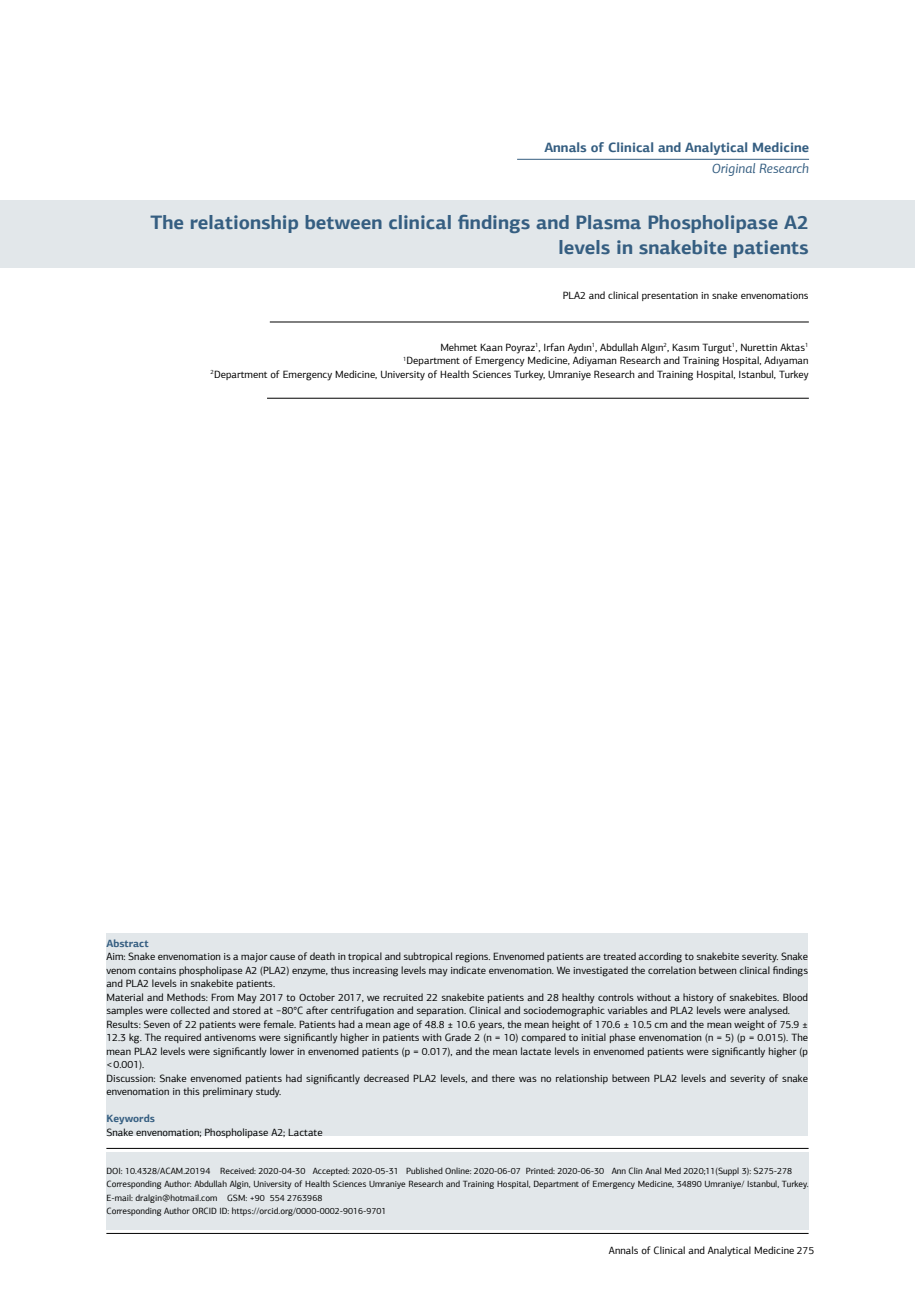
<style>
.page{position:relative;width:915px;height:1306px;background:#fff}
.page>*{position:absolute;margin:0;border:0;box-sizing:border-box;transform-origin:0 0}
.t1{font:700 19.5px/25.5px "PF Agora Sans Pro";color:#355e81;text-align:right}
.t2{font:700 13.5px "PF Agora Sans Pro";color:#355e81}
.t3{font:italic 13.5px "PF Agora Sans Pro";color:#355e81}
.t4{font:10.5px/13.5px "PF Agora Sans Pro";color:#000;text-align:right}
.t5{font:700 10.5px "PF Agora Sans Pro";color:#355e81}
.t6{font:9px/13.5px "PF Agora Sans Pro";color:#000}
</style>
<div class="page">
<hr style="left:106px;top:1233px;width:702px;height:1px;background:#000">
<div style="left:0;top:200px;width:914px;height:68px;background:#e2e7ea"></div>
<hr style="left:106px;top:1148px;width:702px;height:1px;background:#000">
<hr style="left:270px;top:322px;width:538px;height:1px;background:#000">
<hr style="left:267px;top:398px;width:541px;height:1px;background:#000">
<hr style="left:517px;top:159px;width:291px;height:1px;background:#355e81">
<div style="left:106px;top:1151px;width:702px;height:78px;background:#e2e7ea"></div>
<div style="left:106px;top:933px;width:701px;height:202px;background:#e2e7ea"></div>
<p class="t2" style="left:544px;top:139px;width:266px">Annals of Clinical and Analytical Medicine</p>
<p class="t3" style="left:711px;top:160px;width:99px">Original Research</p>
<h1 class="t1" style="left:150px;top:209px;width:659px">The relationship between clinical findings and Plasma Phospholipase A2 levels in snakebite patients</h1>
<p class="t4" style="left:562px;top:288px;width:247px">PLA2 and clinical presentation in snake envenomations</p>
<p class="t4" style="left:210px;top:340px;width:599px">Mehmet Kaan Poyraz<sup>1</sup>, Irfan Aydın<sup>1</sup>, Abdullah Algın<sup>2</sup>, Kasım Turgut<sup>1</sup>, Nurettin Aktas<sup>1<br>1</sup>Department of Emergency Medicine, Adiyaman Research and Training Hospital, Adıyaman<br><sup>2</sup>Department of Emergency Medicine, University of Health Sciences Turkey, Umraniye Research and Training Hospital, Istanbul, Turkey</p>
<p class="t5" style="left:106px;top:936px;width:44px">Abstract</p>
<p class="t4" style="left:106px;top:949px;width:703px;text-align:left">Aim: Snake envenomation is a major cause of death in tropical and subtropical regions. Envenomed patients are treated according to snakebite severity. Snake venom contains phospholipase A2 (PLA2) enzyme, thus increasing levels may indicate envenomation. We investigated the correlation between clinical findings and PLA2 levels in snakebite patients.<br>Material and Methods: From May 2017 to October 2017, we recruited 22 snakebite patients and 28 healthy controls without a history of snakebites. Blood samples were collected and stored at −80°C after centrifugation and separation. Clinical and sociodemographic variables and PLA2 levels were analysed.<br>Results: Seven of 22 patients were female. Patients had a mean age of 48.8 ± 10.6 years, the mean height of 170.6 ± 10.5 cm and the mean weight of 75.9 ± 12.3 kg. The required antivenoms were significantly higher in patients with Grade 2 (n = 10) compared to initial phase envenomation (n = 5) (p = 0.015). The mean PLA2 levels were significantly lower in envenomed patients (p = 0.017), and the mean lactate levels in envenomed patients were significantly higher (p &lt;0.001).<br>Discussion: Snake envenomed patients had significantly decreased PLA2 levels, and there was no relationship between PLA2 levels and severity of snake envenomation in this preliminary study.</p>
<p class="t5" style="left:106px;top:1112px;width:50px">Keywords</p>
<p class="t4" style="left:106px;top:1125px;width:218px">Snake envenomation; Phospholipase A2; Lactate</p>
<p class="t6" style="left:106px;top:1164px;width:703px">DOI: 10.4328/ACAM.20194 Received: 2020-04-30 Accepted: 2020-05-31 Published Online: 2020-06-07 Printed: 2020-06-30 Ann Clin Anal Med 2020;11(Suppl 3): S275-278<br>Corresponding Author: Abdullah Algin, University of Health Sciences Umraniye Research and Training Hospital, Department of Emergency Medicine, 34890 Umraniye/ Istanbul, Turkey.<br>E-mail: dralgin@hotmail.com GSM: +90 554 2763968<br>Corresponding Author ORCID ID: https://orcid.org/0000-0002-9016-9701</p>
<p class="t4" style="left:608px;top:1243px;width:207px">Annals of Clinical and Analytical Medicine 275</p>
</div>
